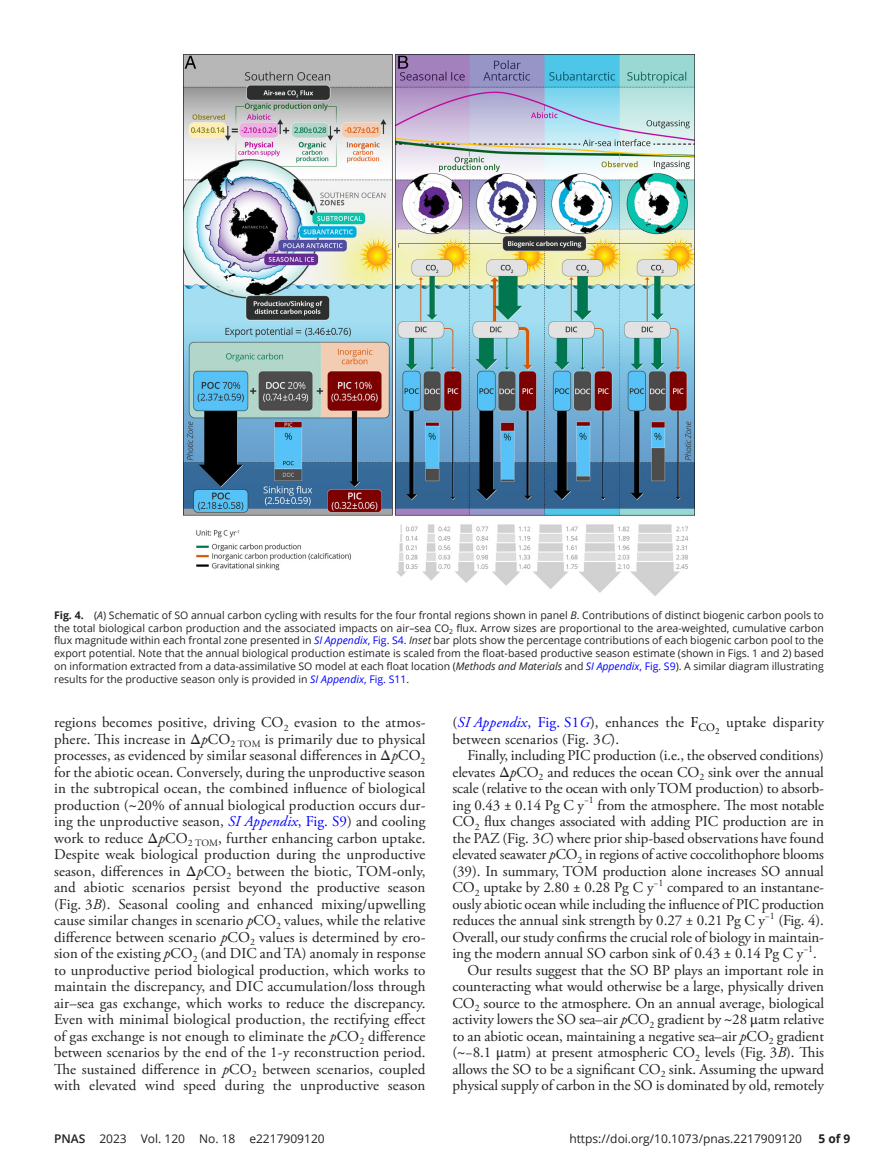
<style>
.page{position:relative;width:878px;height:1175px;background:#fff}
.page>*{position:absolute;margin:0;border:0;box-sizing:border-box;transform-origin:0 0}
.t1{font:15px/16.5px "Adobe Garamond Pro";letter-spacing:-.005em;color:#231f20;text-align:justify}
.t2{font:12px "Open Sans";color:#231f20}
.t3{font:700 12px "Open Sans";color:#231f20}
.t4{font:10.5px/12.8px "Open Sans";color:#231f20;text-align:justify}
.t5{font:10.05px "Adobe Garamond Pro";color:#231f20}
.s1{font-weight:700}
.s2{font-style:italic}
.s3{font-style:italic;color:#00f}
.s4{color:#00f}
.s5{font-family:"STIX"}
.s6{color:#000}
.s7{font-weight:600}
</style>
<div class="page">
<img style="left:183px;top:54px;width:511px;height:542px">
<p class="t4" style="left:54px;top:608px;width:771px"><span class="s1">Fig. 4.</span> (<span class="s2">A</span>) Schematic of SO annual carbon cycling with results for the four frontal regions shown in panel <span class="s2">B</span>. Contributions of distinct biogenic carbon pools to the total biological carbon production and the associated impacts on air–sea CO<sub>2</sub> flux. Arrow sizes are proportional to the area-weighted, cumulative carbon flux magnitude within each frontal zone presented in <span class="s3">SI Appendix</span><span class="s4">, Fig. S4</span>. <span class="s2">Inset</span> bar plots show the percentage contributions of each biogenic carbon pool to the export potential. Note that the annual biological production estimate is scaled from the float-based productive season estimate (shown in Figs. 1 and 2) based on information extracted from a data-assimilative SO model at each float location (<span class="s2">Methods and Materials</span> and <span class="s3">SI Appendix</span><span class="s4">, Fig. S9</span>). A similar diagram illustrating results for the productive season only is provided in <span class="s3">SI Appendix</span><span class="s4">, Fig. S11</span>.</p>
<p class="t1" style="left:54px;top:714px;width:373px">regions becomes positive, driving CO<sub>2</sub> evasion to the atmos&shy;phere. This increase in <span class="s5">Δ</span><span class="s2">p</span>CO<sub>2</sub> <sub>TOM</sub> is primarily due to physical processes, as evidenced by similar seasonal differences in <span class="s5">Δ</span><span class="s2">p</span>CO<sub>2 </sub>for the abiotic ocean. Conversely, during the unproductive season in the subtropical ocean, the combined influence of biological production (<span class="s5">~</span>20% of annual biological production occurs dur&shy;ing the unproductive season, <span class="s3">SI Appendix</span><span class="s4">, Fig. S9</span>) and cooling work to reduce <span class="s5">Δ</span><span class="s2">p</span>CO<sub>2</sub> <sub>TOM</sub>, further enhancing carbon uptake.<br>Despite weak biological production during the unproductive season, differences in <span class="s5">Δ</span><span class="s2">p</span>CO<sub>2</sub> between the biotic, TOM-only, and abiotic scenarios persist beyond the productive season (Fig. 3<span class="s2">B</span>). Seasonal cooling and enhanced mixing/upwelling cause similar changes in scenario <span class="s2">p</span>CO<sub>2</sub> values, while the relative difference between scenario <span class="s2">p</span>CO<sub>2</sub> values is determined by ero&shy;sion of the existing <span class="s2">p</span>CO<sub>2</sub> (and DIC and TA) anomaly in response to unproductive period biological production, which works to maintain the discrepancy, and DIC accumulation/loss through air–sea gas exchange, which works to reduce the discrepancy.<br>Even with minimal biological production, the rectifying effect of gas exchange is not enough to eliminate the <span class="s2">p</span>CO<sub>2</sub> difference between scenarios by the end of the 1-y reconstruction period.<br>The sustained difference in <span class="s2">p</span>CO<sub>2</sub> between scenarios, coupled with elevated wind speed during the unproductive season</p>
<p class="t1" style="left:452px;top:715px;width:373px">(<span class="s3">SI Appendix</span><span class="s4">, Fig. S1</span><span class="s3">G</span>), enhances the <span class="s6">F</span><sub>CO</sub><sub>2</sub> uptake disparity between scenarios (Fig. 3<span class="s2">C</span>).</p>
<p class="t1" style="left:452px;top:748px;width:373px;text-indent:15px">Finally, including PIC production (i.e., the observed conditions) elevates <span class="s5">Δ</span><span class="s2">p</span>CO<sub>2</sub> and reduces the ocean CO<sub>2</sub> sink over the annual scale (relative to the ocean with only TOM production) to absorb&shy;ing 0.43 ± 0.14 Pg C y</p>
<p class="t5" style="left:583px;top:793px;width:11px">−1</p>
<p class="t1" style="left:452px;top:797px;width:373px;text-indent:145px">from the atmosphere. The most notable CO<sub>2</sub> flux changes associated with adding PIC production are in the PAZ (Fig. 3<span class="s2">C</span>) where prior ship-based observations have found elevated seawater <span class="s2">p</span>CO<sub>2</sub> in regions of active coccolithophore blooms (39). In summary, TOM production alone increases SO annual CO<sub>2</sub> uptake by 2.80 ± 0.28 Pg C y</p>
<p class="t5" style="left:653px;top:876px;width:11px">−1</p>
<p class="t1" style="left:452px;top:880px;width:373px;text-indent:214px">compared to an instantane&shy;ously abiotic ocean while including the influence of PIC production reduces the annual sink strength by 0.27 ± 0.21 Pg C y</p>
<p class="t5" style="left:764px;top:909px;width:11px">−1</p>
<p class="t1" style="left:452px;top:913px;width:373px;text-indent:326px">(Fig. 4).<br>Overall, our study confirms the crucial role of biology in maintain&shy;ing the modern annual SO carbon sink of 0.43 ± 0.14 Pg C y</p>
<p class="t5" style="left:803px;top:942px;width:11px">−1</p>
<p class="t1" style="left:812px;top:946px;width:5px">.</p>
<p class="t1" style="left:467px;top:962px;width:358px">Our results suggest that the SO BP plays an important role in</p>
<p class="t1" style="left:452px;top:979px;width:373px">counteracting what would otherwise be a large, physically driven</p>
<p class="t1" style="left:452px;top:995px;width:373px">CO<sub>2</sub> source to the atmosphere. On an annual average, biological</p>
<p class="t1" style="left:452px;top:1012px;width:373px">activity lowers the SO sea–air <span class="s2">p</span>CO<sub>2</sub> gradient by <span class="s5">~</span>28 <span class="s5">μ</span>atm relative</p>
<p class="t1" style="left:452px;top:1028px;width:373px">to an abiotic ocean, maintaining a negative sea–air <span class="s2">p</span>CO<sub>2</sub> gradient</p>
<p class="t1" style="left:452px;top:1045px;width:373px">(<span class="s5">~</span>−8.1 <span class="s5">μ</span>atm) at present atmospheric CO<sub>2</sub> levels (Fig. 3<span class="s2">B</span>). This</p>
<p class="t1" style="left:452px;top:1061px;width:373px">allows the SO to be a significant CO<sub>2</sub> sink. Assuming the upward</p>
<p class="t1" style="left:452px;top:1078px;width:373px">physical supply of carbon in the SO is dominated by old, remotely</p>
<p class="t2" style="left:54px;top:1130px;width:272px"><span class="s7">PNAS</span> 2023 Vol. 120 No. 18 e2217909120</p>
<p class="t2" style="left:569px;top:1130px;width:234px">https://doi.org/10.1073/pnas.2217909120</p>
<p class="t3" style="left:818px;top:1130px;width:34px">5 of 9</p>
</div>
